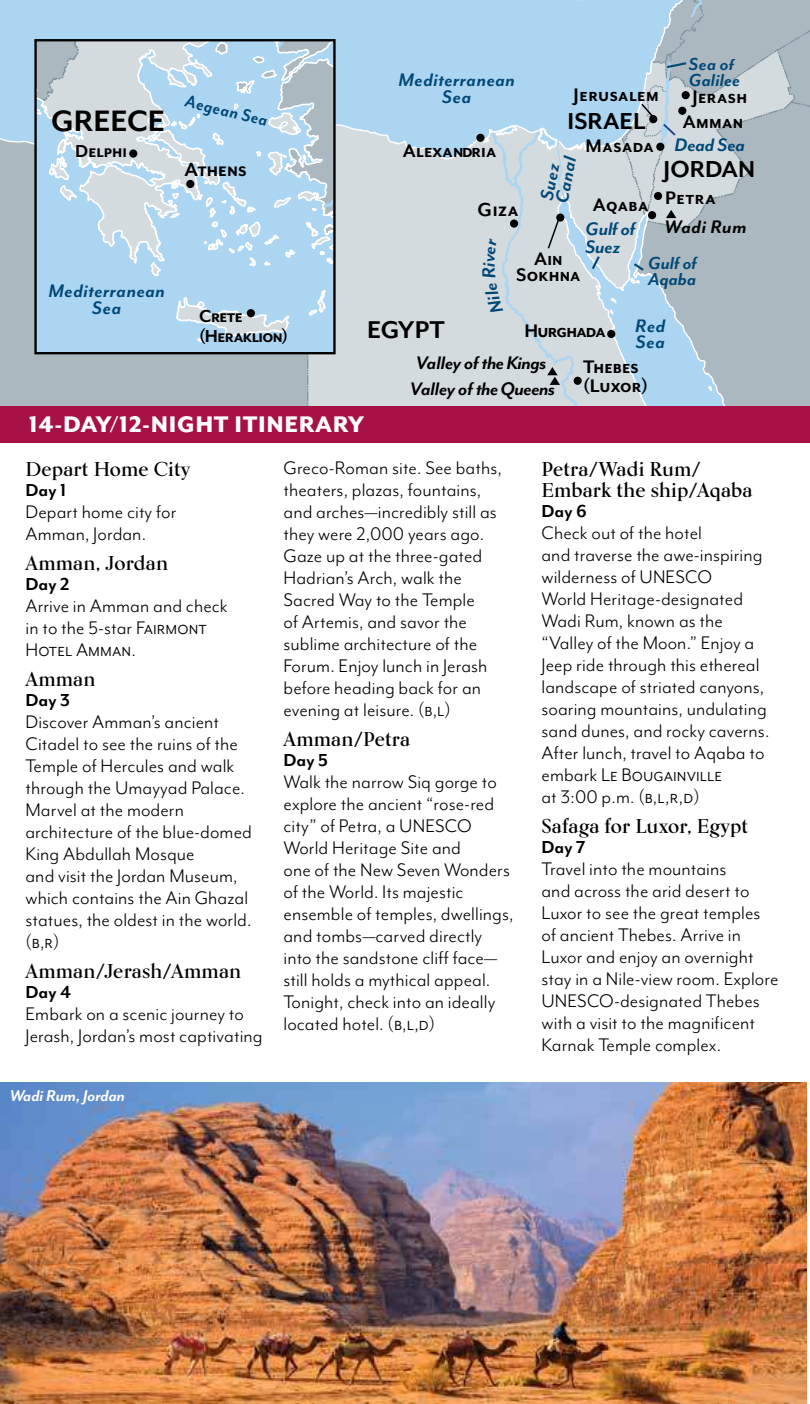
<style>
.page{position:relative;width:810px;height:1404px;background:#fff}
.page>*{position:absolute;margin:0;border:0;box-sizing:border-box;transform-origin:0 0}
.t1{font:700 34px "Mr Eaves Mod OT";color:#000}
.t2{font:700 28px "Mr Eaves Mod OT";letter-spacing:-.01em;color:#000}
.t3{font:700 26.6px "Mr Eaves Mod OT";color:#000}
.t4{font:800 26px "Mr Eaves Mod OT";letter-spacing:.025em;color:#fff}
.t5{font:700 22px "Mr Eaves Mod OT";letter-spacing:.005em;color:#000}
.t6{font:700 21.8px "Mr Eaves Mod OT";color:#000}
.t7{font:21px/22px "Mr Eaves Mod OT";letter-spacing:.005em;color:#000}
.t8{font:700 21px/16px "Mr Eaves Mod OT";letter-spacing:.01em;color:#000;text-align:center}
.t9{font:italic 700 21px/16px "Mr Eaves Mod OT";letter-spacing:.02em;color:#004876}
.t10{font:italic 700 21px/26.2px "Mr Eaves Mod OT";letter-spacing:-.015em;color:#000}
.t11{font:italic 700 21px/18px "Mr Eaves Mod OT";letter-spacing:-.01em;color:#004876}
.t12{font:700 21px "Mr Eaves Mod OT";letter-spacing:-.035em;color:#000}
.t13{font:700 20px/21px "Kumlien Pro";letter-spacing:.01em;color:#000}
.t14{font:700 20px "Mr Eaves Mod OT";color:#000}
.t15{font:italic 700 20px/16px "Mr Eaves Mod OT";letter-spacing:.005em;color:#004876}
.t16{font:700 20px/20px "Mr Eaves Mod OT";letter-spacing:-.03em;color:#000}
.t17{font:italic 700 20px "Mr Eaves Mod OT";letter-spacing:.005em;color:#004876;scale:.95 1}
.t18{font:italic 700 18px "Mr Eaves Mod OT";letter-spacing:-.005em;color:#fff}
.s1{font-size:18px}
</style>
<div class="page">
<img style="left:0;top:1082px;width:807px;height:322px">
<div style="left:0;top:406px;width:810px;height:37px;background:#a71146"></div>
<svg style="left:0;top:0;width:810px;height:406px;background:#b8cedd"></svg>
<h1 class="t1" style="left:51px;top:107px;width:116px">GREECE</h1>
<p class="t14" style="left:75px;top:143px;width:53px">Delphi</p>
<p class="t17" style="left:187px;top:94px;width:91px;rotate:14deg">Aegean Sea</p>
<p class="t5" style="left:184px;top:161px;width:64px">Athens</p>
<p class="t9" style="left:48px;top:284px;width:118px;line-height:17.2px;text-align:center">Mediterranean<br>Sea</p>
<p class="t16" style="left:199px;top:307px;width:90px">Crete (Heraklion)</p>
<p class="t15" style="left:689px;top:58px;width:47px">Sea o<span class="s1">f</span></p>
<p class="t9" style="left:398px;top:73px;width:118px">Mediterranean</p>
<p class="t15" style="left:689px;top:74px;width:53px">Galilee</p>
<p class="t9" style="left:442px;top:91px;width:30px">Sea</p>
<p class="t8" style="left:574px;top:88px;width:87px">Jerusalem</p>
<p class="t8" style="left:692px;top:89px;width:56px">Jerash</p>
<p class="t8" style="left:403px;top:143px;width:95px">Alexandria</p>
<p class="t6" style="left:478px;top:201px;width:42px">Giza</p>
<p class="t3" style="left:568px;top:110px;width:79px">ISRAEL</p>
<p class="t8" style="left:683px;top:115px;width:62px">Amman</p>
<p class="t8" style="left:586px;top:139px;width:70px">Masada</p>
<p class="t9" style="left:674px;top:138px;width:72px">Dead Sea</p>
<p class="t9" style="left:541px;top:199px;width:49px;line-height:15.2px;rotate:-79deg">Suez<br>Canal</p>
<p class="t8" style="left:593px;top:198px;width:57px">Aqaba</p>
<p class="t3" style="left:664px;top:158px;width:93px">JORDAN</p>
<p class="t8" style="left:665px;top:190px;width:52px">Petra</p>
<h2 class="t2" style="left:367px;top:318px;width:79px">EGYPT</h2>
<p class="t11" style="left:586px;top:221px;width:52px">Gulf of<br>Suez</p>
<p class="t8" style="left:516px;top:251px;width:66px">Ain<br>Sokhna</p>
<p class="t10" style="left:664px;top:216px;width:84px">Wadi Rum</p>
<p class="t15" style="left:648px;top:257px;width:51px">Gulf of<br>Aqaba</p>
<p class="t12" style="left:524px;top:322px;width:83px">Hurghada</p>
<p class="t9" style="left:635px;top:320px;width:32px">Red<br>Sea</p>
<p class="t10" style="left:410px;top:352px;width:147px">Valley of the Kings<br>Valley of the Queens</p>
<p class="t8" style="left:583px;top:358px;width:67px;line-height:19px;text-align:left">Thebes (Luxor)</p>
<p class="t4" style="left:29px;top:408px;width:337px">14-DAY/12-NIGHT ITINERARY</p>
<p class="t13" style="left:26px;top:460px;width:166px">Depart Home City</p>
<p class="t14" style="left:26px;top:482px;width:42px">Day 1</p>
<p class="t7" style="left:26px;top:501px;width:152px">Depart home city for<br>Amman, Jordan.</p>
<p class="t13" style="left:26px;top:554px;width:144px">Amman, Jordan</p>
<p class="t14" style="left:26px;top:576px;width:45px">Day 2</p>
<p class="t7" style="left:26px;top:595px;width:204px">Arrive in Amman and check in to the 5-star Fairmont<br>Hotel Amman.</p>
<p class="t13" style="left:26px;top:670px;width:71px">Amman</p>
<p class="t14" style="left:26px;top:692px;width:46px">Day 3</p>
<p class="t7" style="left:26px;top:711px;width:228px">Discover Amman’s ancient<br>Citadel to see the ruins of the<br>Temple of Hercules and walk through the Umayyad Palace.<br>Marvel at the modern architecture of the blue-domed<br>King Abdullah Mosque<br>and visit the Jordan Museum, which contains the Ain Ghazal statues, the oldest in the world. (b,r)</p>
<p class="t13" style="left:26px;top:962px;width:217px">Amman/Jerash/Amman</p>
<p class="t14" style="left:26px;top:984px;width:47px">Day 4</p>
<p class="t7" style="left:26px;top:1003px;width:239px">Embark on a scenic journey to<br>Jerash, Jordan’s most captivating</p>
<p class="t7" style="left:284px;top:458px;width:220px">Greco-Roman site. See baths, theaters, plazas, fountains, and arches—incredibly still as they were 2,000 years ago.<br>Gaze up at the three-gated<br>Hadrian’s Arch, walk the<br>Sacred Way to the Temple<br>of Artemis, and savor the sublime architecture of the<br>Forum. Enjoy lunch in Jerash before heading back for an evening at leisure. (b,l)</p>
<p class="t13" style="left:283px;top:730px;width:128px">Amman/Petra</p>
<p class="t14" style="left:283px;top:752px;width:46px">Day 5</p>
<p class="t7" style="left:283px;top:772px;width:231px">Walk the narrow Siq gorge to explore the ancient “rose-red city” of Petra, a UNESCO<br>World Heritage Site and<br>one of the New Seven Wonders of the World. Its majestic ensemble of temples, dwellings, and tombs—carved directly into the sandstone cliff face— still holds a mythical appeal.<br>Tonight, check into an ideally located hotel. (b,l,d)</p>
<p class="t18" style="left:10px;top:1090px;width:117px">Wadi Rum, Jordan</p>
<p class="t13" style="left:541px;top:460px;width:212px">Petra/Wadi Rum/<br>Embark the ship/Aqaba</p>
<p class="t14" style="left:541px;top:502px;width:47px">Day 6</p>
<p class="t7" style="left:541px;top:522px;width:229px">Check out of the hotel<br>and traverse the awe-inspiring wilderness of UNESCO<br>World Heritage-designated<br>Wadi Rum, known as the “Valley of the Moon.” Enjoy a<br>Jeep ride through this ethereal landscape of striated canyons, soaring mountains, undulating sand dunes, and rocky caverns.<br>After lunch, travel to Aqaba to embark Le Bougainville<br>at 3:00 p.m. (b,l,r,d)</p>
<p class="t13" style="left:541px;top:817px;width:208px">Safaga for Luxor, Egypt</p>
<p class="t14" style="left:541px;top:838px;width:45px">Day 7</p>
<p class="t7" style="left:541px;top:858px;width:238px">Travel into the mountains<br>and across the arid desert to<br>Luxor to see the great temples of ancient Thebes. Arrive in<br>Luxor and enjoy an overnight stay in a Nile-view room. Explore<br>UNESCO-designated Thebes with a visit to the magnificent<br>Karnak Temple complex.</p>
</div>
